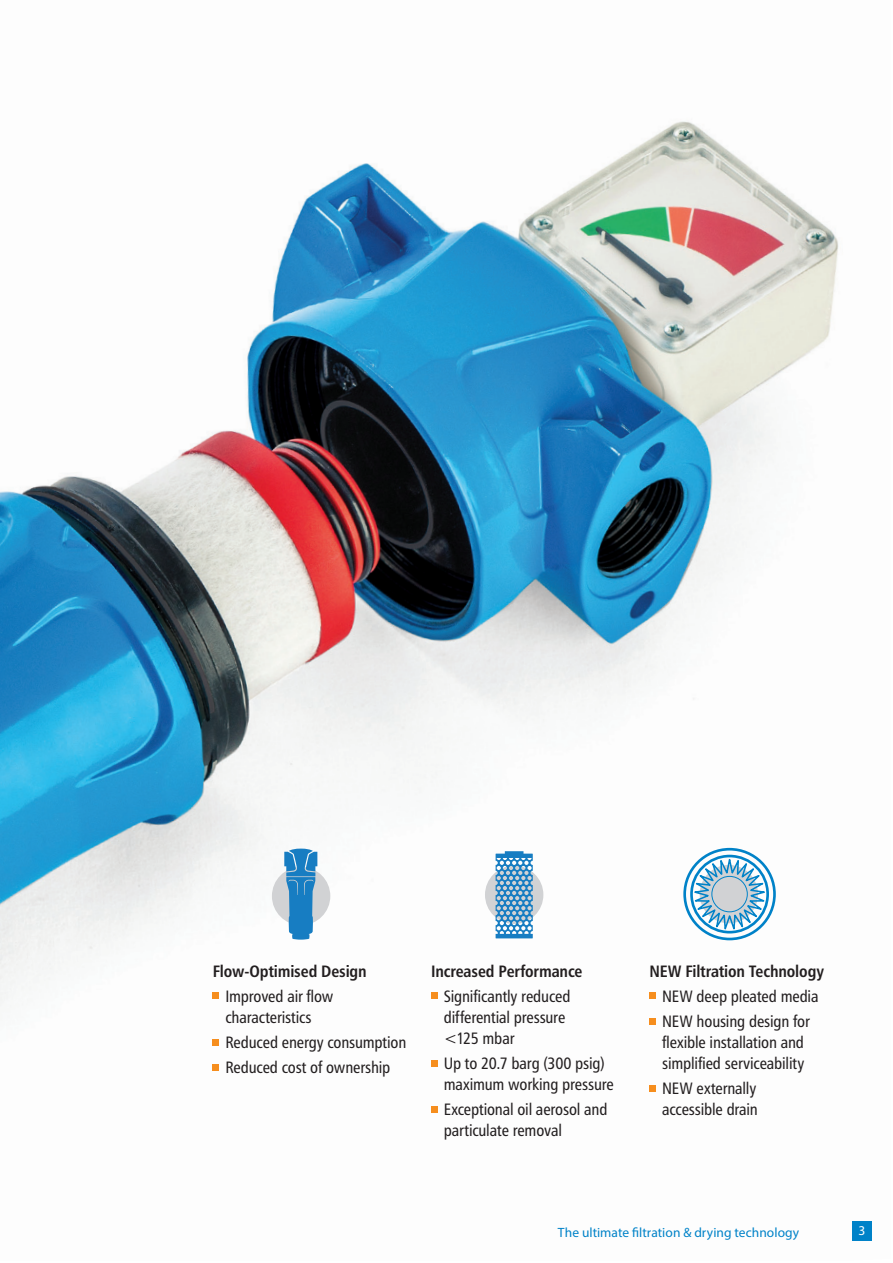
<style>
.page{position:relative;width:893px;height:1263px;background:#fff}
.page>*{position:absolute;margin:0;border:0;box-sizing:border-box;transform-origin:0 0}
.t1{font:16.5px/21px "Humanist 777 BT Roman Condensed B";letter-spacing:-.01em;color:#231f20}
.t2{font:16.5px "Humanist 777 BT Bold Condensed B";letter-spacing:-.01em;color:#231f20}
.t3{font:13.5px "Myriad Pro";letter-spacing:.005em;color:#0082c8}
.t4{font:13.5px "Myriad Pro";color:#fff}
</style>
<div class="page">
<img style="left:0;top:121px;width:872px;height:1120px">
<svg style="left:213px;top:993px;width:6px;height:6px"></svg>
<svg style="left:213px;top:1039px;width:6px;height:6px"></svg>
<svg style="left:213px;top:1064px;width:6px;height:6px"></svg>
<svg style="left:431px;top:993px;width:6px;height:6px"></svg>
<svg style="left:431px;top:1060px;width:6px;height:6px"></svg>
<svg style="left:431px;top:1106px;width:6px;height:6px"></svg>
<div style="left:649px;top:993px;width:7px;height:6px;background:#f68e1e"></div>
<div style="left:649px;top:1018px;width:7px;height:6px;background:#f68e1e"></div>
<div style="left:649px;top:1085px;width:7px;height:6px;background:#f68e1e"></div>
<div style="left:852px;top:1221px;width:20px;height:19px;background:#0082c8"></div>
<div style="left:272px;top:867px;width:58px;height:58px;background:#d1d2d4;border-radius:50%"></div>
<svg style="left:284px;top:848px;width:33px;height:92px"></svg>
<div style="left:485px;top:866px;width:58px;height:58px;background:#d1d2d4;border-radius:50%"></div>
<svg style="left:496px;top:851px;width:37px;height:87px"></svg>
<svg style="left:682px;top:846px;width:95px;height:96px"></svg>
<p class="t2" style="left:213px;top:961px;width:155px">Flow-Optimised Design</p>
<p class="t1" style="left:226px;top:985px;width:109px">Improved air flow characteristics</p>
<p class="t1" style="left:226px;top:1029px;width:182px;line-height:25.2px">Reduced energy consumption<br>Reduced cost of ownership</p>
<p class="t2" style="left:431px;top:961px;width:153px">Increased Performance</p>
<p class="t1" style="left:444px;top:985px;width:128px">Significantly reduced differential pressure &lt;125 mbar</p>
<p class="t1" style="left:444px;top:1053px;width:171px">Up to 20.7 barg (300 psig) maximum working pressure</p>
<p class="t1" style="left:444px;top:1099px;width:165px">Exceptional oil aerosol and particulate removal</p>
<p class="t2" style="left:649px;top:961px;width:176px">NEW Filtration Technology</p>
<p class="t1" style="left:662px;top:983px;width:158px;line-height:25.2px">NEW deep pleated media<br>NEW housing design for</p>
<p class="t1" style="left:662px;top:1032px;width:144px">flexible installation and simplified serviceability</p>
<p class="t1" style="left:662px;top:1078px;width:97px">NEW externally accessible drain</p>
<p class="t3" style="left:558px;top:1224px;width:243px">The ultimate filtration &amp; drying technology</p>
<p class="t4" style="left:858px;top:1222px;width:8px">3</p>
</div>
